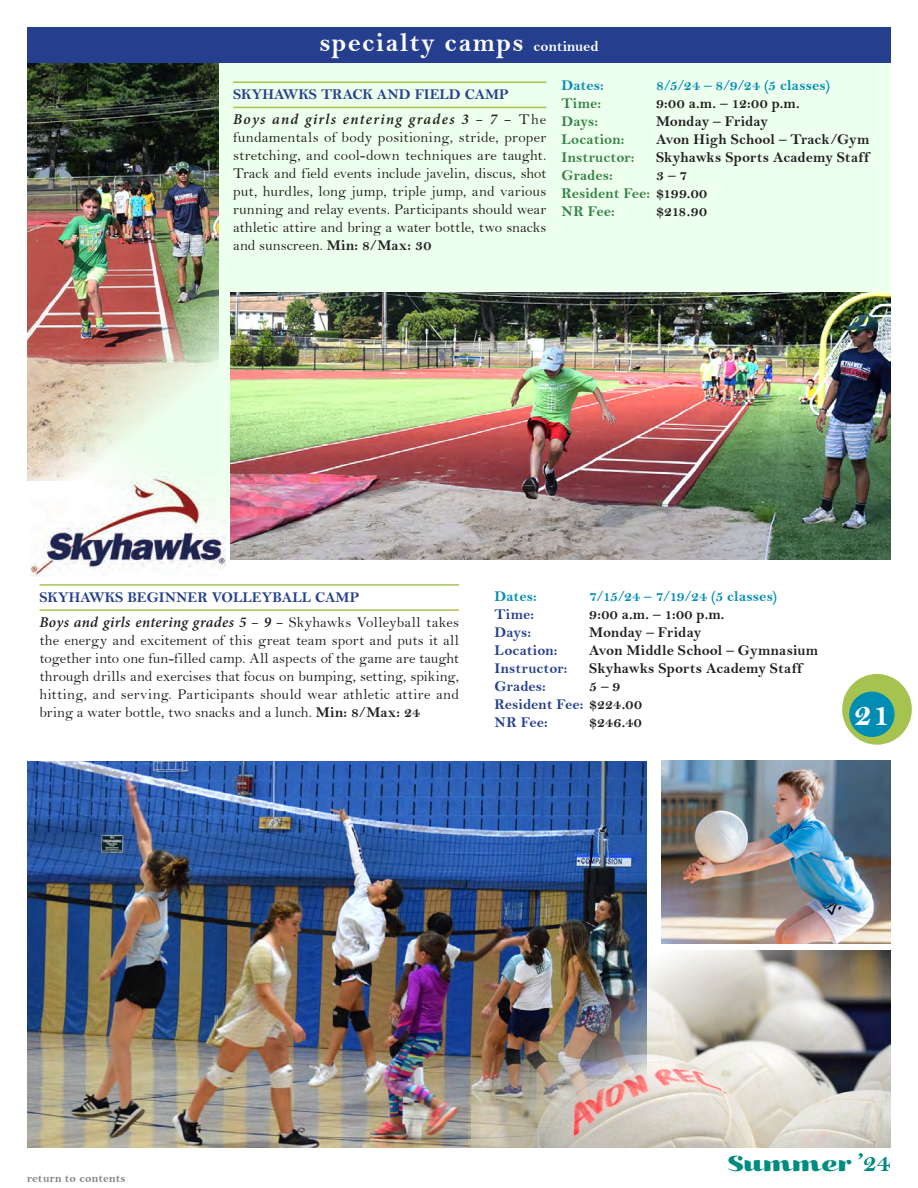
<style>
.page{position:relative;width:918px;height:1188px;background:#fff}
.page>*{position:absolute;margin:0;border:0;box-sizing:border-box;transform-origin:0 0}
.t1{font:34.35px "Bell MT Bold";color:#fff}
.t2{font:27px "Bell MT Bold";letter-spacing:.05em;color:#fff}
.t3{font:25.8px "Kari Display Pro";letter-spacing:.02em;color:#008c7f}
.t4{font:15px/18px "Bell";color:#231f20;text-align:justify}
.t5{font:15px "Bell MT Bold";letter-spacing:.005em;color:#231f20}
.t6{font:15px/18px "Bell MT Bold";color:#253f8e}
.t7{font:15px/18px "Bell MT Bold";letter-spacing:.005em;color:#358144}
.t8{font:15px "Bell MT Bold";letter-spacing:.015em;color:#008db3}
.t9{font:italic 600 15px "Minion Pro";letter-spacing:.025em;color:#231f20}
.t10{font:italic 600 15px "Minion Pro";letter-spacing:.085em;color:#231f20}
.t11{font:12px "Bell MT Bold";letter-spacing:.015em;color:#808285}
.s1{font-size:15px}
.s2{font-family:"Bell";font-weight:400;font-style:normal}
.s3{font-family:"Bell MT Bold"}
.s4{color:#231f20}
.s5{font-family:"Bell MT Bold";font-size:26.55px}
</style>
<div class="page">
<img style="left:28px;top:762px;width:619px;height:386px">
<div style="left:27px;top:26px;width:864px;height:534px;background:#edffed"></div>
<img style="left:472px;top:951px;width:419px;height:197px">
<hr style="left:40px;top:584px;width:419px;height:2px;background:#a7c34f">
<hr style="left:40px;top:609px;width:419px;height:2px;background:#a7c34f">
<img style="left:27px;top:63px;width:191px;height:418px">
<img style="left:230px;top:293px;width:661px;height:267px">
<img style="left:31px;top:471px;width:195px;height:105px">
<hr style="left:233px;top:81px;width:313px;height:2px;background:#a7c34f">
<hr style="left:233px;top:107px;width:313px;height:1px;background:#a7c34f">
<img style="left:662px;top:761px;width:229px;height:182px">
<div style="left:27px;top:27px;width:864px;height:36px;background:#253f8e"></div>
<div style="left:842px;top:674px;width:70px;height:71px;background:#a7c34f;border-radius:50%"></div>
<div style="left:849px;top:692px;width:46px;height:45px;background:#008db3;border-radius:50%"></div>
<h2 class="t2" style="left:319px;top:26px;width:281px">specialty camps <span class="s1">continued</span></h2>
<p class="t6" style="left:233px;top:85px;width:277px">SKYHAWKS TRACK AND FIELD CAMP</p>
<p class="t10" style="left:233px;top:109px;width:315px">Boys and girls entering grades 3 – 7 – <span class="s2">The</span></p>
<p class="t4" style="left:233px;top:128px;width:315px">fundamentals of body positioning, stride, proper stretching, and cool-down techniques are taught.<br>Track and field events include javelin, discus, shot put, hurdles, long jump, triple jump, and various running and relay events. Participants should wear athletic attire and bring a water bottle, two snacks and sunscreen. <span class="s3">Min: 8/Max: 30</span></p>
<p class="t8" style="left:562px;top:77px;width:44px">Dates:</p>
<p class="t8" style="left:656px;top:77px;width:176px">8/5/24 – 8/9/24 (5 classes)</p>
<p class="t7" style="left:562px;top:94px;width:41px">Time:</p>
<p class="t5" style="left:656px;top:95px;width:145px">9:00 a.m. – 12:00 p.m.</p>
<p class="t7" style="left:562px;top:112px;width:38px">Days:</p>
<p class="t5" style="left:656px;top:113px;width:114px">Monday – Friday</p>
<p class="t7" style="left:562px;top:130px;width:64px">Location:</p>
<p class="t5" style="left:656px;top:131px;width:215px">Avon High School – Track/Gym</p>
<p class="t7" style="left:562px;top:148px;width:74px">Instructor:</p>
<p class="t5" style="left:656px;top:149px;width:215px">Skyhawks Sports Academy Staff</p>
<p class="t7" style="left:562px;top:166px;width:53px">Grades:</p>
<p class="t7" style="left:562px;top:166px;width:147px;text-indent:95px"><span class="s4">3 – 7<br></span>Resident Fee: <span class="s4">$199.00<br></span>NR Fee:</p>
<p class="t5" style="left:656px;top:203px;width:53px">$218.90</p>
<p class="t6" style="left:40px;top:588px;width:321px">SKYHAWKS BEGINNER VOLLEYBALL CAMP</p>
<p class="t9" style="left:40px;top:611px;width:421px">Boys and girls entering grades 5 – 9 – <span class="s2">Skyhawks Volleyball takes</span></p>
<p class="t4" style="left:40px;top:631px;width:421px">the energy and excitement of this great team sport and puts it all together into one fun-filled camp. All aspects of the game are taught through drills and exercises that focus on bumping, setting, spiking, hitting, and serving. Participants should wear athletic attire and bring a water bottle, two snacks and a lunch. <span class="s3">Min: 8/Max: 24</span></p>
<p class="t8" style="left:495px;top:587px;width:44px">Dates:</p>
<p class="t8" style="left:589px;top:587px;width:190px">7/15/24 – 7/19/24 (5 classes)</p>
<p class="t6" style="left:495px;top:605px;width:41px">Time:</p>
<p class="t5" style="left:589px;top:605px;width:137px">9:00 a.m. – 1:00 p.m.</p>
<p class="t6" style="left:495px;top:623px;width:38px">Days:</p>
<p class="t5" style="left:589px;top:623px;width:114px">Monday – Friday</p>
<p class="t6" style="left:495px;top:641px;width:64px">Location:</p>
<p class="t5" style="left:589px;top:641px;width:231px">Avon Middle School – Gymnasium</p>
<p class="t6" style="left:495px;top:659px;width:74px">Instructor:</p>
<p class="t5" style="left:589px;top:659px;width:215px">Skyhawks Sports Academy Staff</p>
<p class="t6" style="left:495px;top:677px;width:53px">Grades:</p>
<p class="t6" style="left:495px;top:677px;width:149px;text-indent:94px"><span class="s4">5 – 9<br></span>Resident Fee: <span class="s4">$224.00<br></span>NR Fee:</p>
<p class="t5" style="left:589px;top:713px;width:54px">$246.40</p>
<h1 class="t1" style="left:854px;top:694px;width:38px">21</h1>
<p class="t11" style="left:27px;top:1171px;width:100px">return to contents</p>
<h3 class="t3" style="left:728px;top:1146px;width:165px">Summer <span class="s5">’24</span></h3>
</div>
